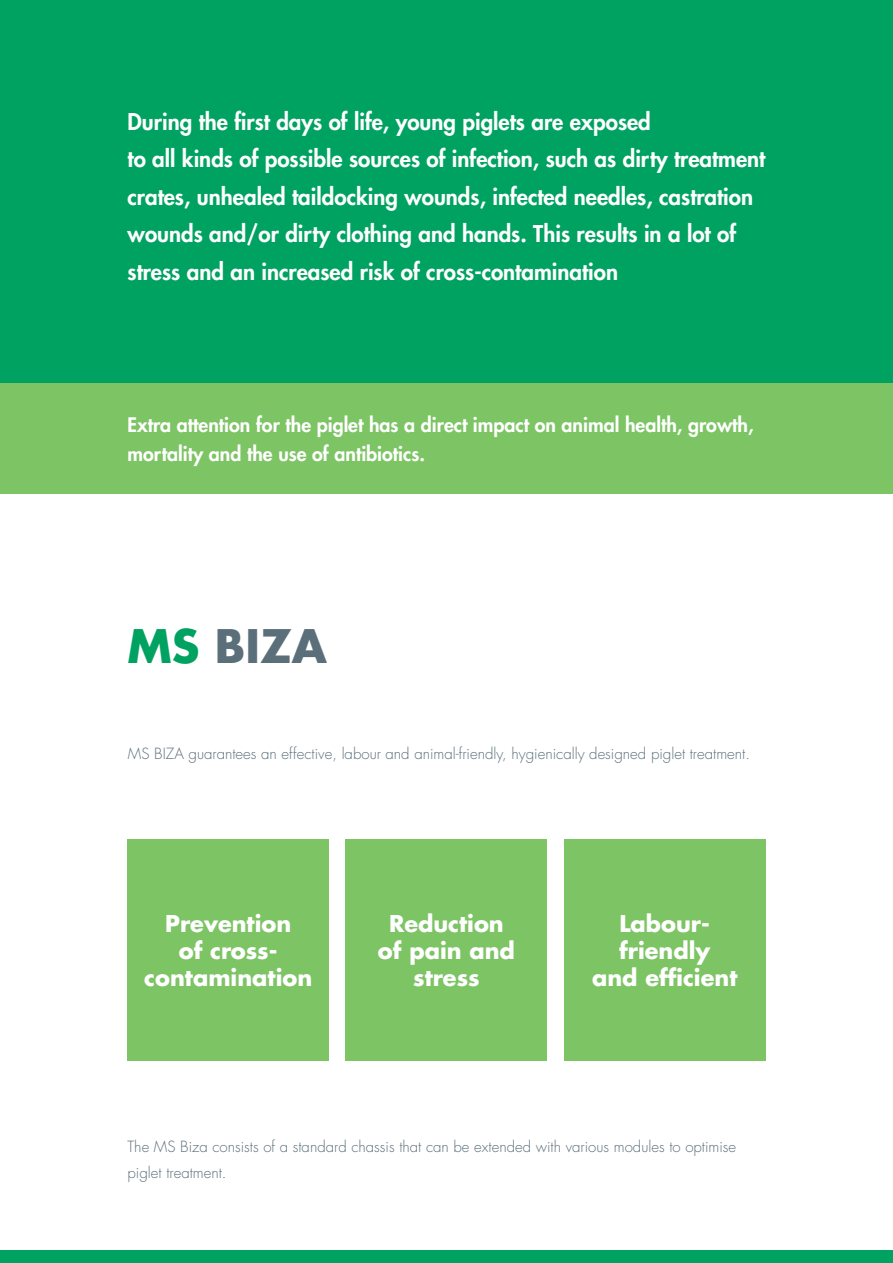
<style>
.page{position:relative;width:893px;height:1263px;background:#fff}
.page>*{position:absolute;margin:0;border:0;box-sizing:border-box;transform-origin:0 0}
.t1{font:700 45px "Futura LT";color:#5b6f7b}
.t2{font:800 22.5px/37.5px "Futura LT";color:#fff}
.t3{font:700 22.5px/27px "Futura LT";color:#fff;text-align:center}
.t4{font:800 19.5px/28.5px "Futura LT";color:#fff}
.t5{font:300 15px/25.5px "Futura LT";color:#5b6f7b}
.s1{color:#00a261}
</style>
<div class="page">
<div style="left:0;top:1250px;width:893px;height:13px;background:#00a261"></div>
<div style="left:0;top:0;width:893px;height:383px;background:#00a261"></div>
<div style="left:0;top:383px;width:893px;height:111px;background:#7dc465"></div>
<div style="left:128px;top:839px;width:201px;height:221px;background:#7dc465"></div>
<div style="left:346px;top:839px;width:201px;height:221px;background:#7dc465"></div>
<div style="left:564px;top:839px;width:201px;height:221px;background:#7dc465"></div>
<p class="t2" style="left:128px;top:102px;width:639px">During the first days of life, young piglets are exposed<br>to all kinds of possible sources of infection, such as dirty treatment crates, unhealed taildocking wounds, infected needles, castration wounds and/or dirty clothing and hands. This results in a lot of stress and an increased risk of cross-contamination</p>
<p class="t4" style="left:128px;top:410px;width:628px">Extra attention for the piglet has a direct impact on animal health, growth, mortality and the use of antibiotics.</p>
<h1 class="t1" style="left:128px;top:617px;width:201px"><span class="s1">MS</span> BIZA</h1>
<p class="t5" style="left:128px;top:741px;width:624px">MS BIZA guarantees an effective, labour and animal-friendly, hygienically designed piglet treatment.</p>
<p class="t3" style="left:144px;top:909px;width:170px">Prevention<br>of cross&shy;contamination</p>
<p class="t3" style="left:378px;top:909px;width:138px">Reduction of pain and stress</p>
<p class="t3" style="left:592px;top:909px;width:147px">Labour&shy;friendly<br>and efficient</p>
<p class="t5" style="left:128px;top:1135px;width:610px">The MS Biza consists of a standard chassis that can be extended with various modules to optimise piglet treatment.</p>
</div>
